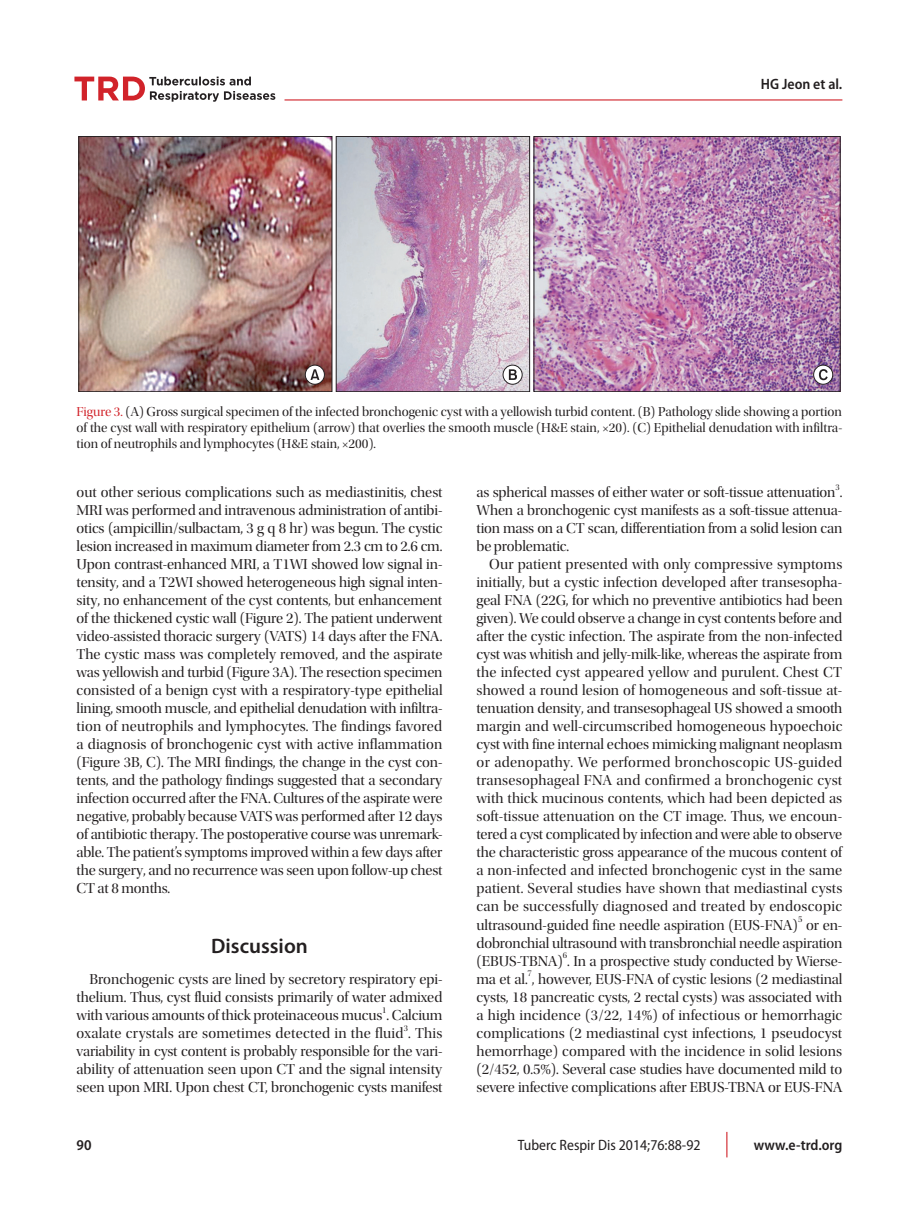
<style>
.page{position:relative;width:919px;height:1217px;background:#fff}
.page>*{position:absolute;margin:0;border:0;box-sizing:border-box;transform-origin:0 0}
.서론{font:600 21px "Myriad Pro";color:#231f20}
.본문{font:15px/18px "Utopia Std Disp";letter-spacing:-.01em;color:#231f20;text-align:justify}
.본문-2{font:15px "Utopia Std Disp";letter-spacing:.015em;color:#231f20}
.본문-저널명{font:semi-condensed 15px "Myriad Pro";color:#231f20}
.본문-온라인{font:600 semi-condensed 15px "Myriad Pro";color:#231f20}
.본문-1저자{font:600 semi-condensed 15px "Myriad Pro";color:#231f20}
.본문-페이지번호{font:600 semi-condensed 15px "Myriad Pro";color:#231f20}
.그림제목{font:13.5px/16.2px "Utopia Std Disp";color:#231f20;text-align:justify}
.본문-3{font:8.7px "Utopia Std Disp";color:#231f20}
.s1{color:#d1232a}
</style>
<div class="page">
<svg style="left:74px;top:77px;width:201px;height:25px"></svg>
<hr style="left:284px;top:99px;width:558px;height:1px;background:#d1232a">
<svg style="left:726px;top:1131px;width:1px;height:26px"></svg>
<img style="left:78px;top:136px;width:762px;height:256px">
<p class="본문-1저자" style="left:760px;top:75px;width:83px">HG Jeon et al.</p>
<p class="그림제목" style="left:77px;top:403px;width:767px"><span class="s1">Figure 3.</span> (A) Gross surgical specimen of the infected bronchogenic cyst with a yellowish turbid content. (B) Pathology slide showing a portion of the cyst wall with respiratory epithelium (arrow) that overlies the smooth muscle (H&amp;E stain, ×20). (C) Epithelial denudation with infiltra&shy;tion of neutrophils and lymphocytes (H&amp;E stain, ×200).</p>
<p class="본문" style="left:77px;top:483px;width:367px">out other serious complications such as mediastinitis, chest MRI was performed and intravenous administration of antibi&shy;otics (ampicillin/sulbactam, 3 g q 8 hr) was begun. The cystic lesion increased in maximum diameter from 2.3 cm to 2.6 cm.<br>Upon contrast-enhanced MRI, a T1WI showed low signal in&shy;tensity, and a T2WI showed heterogeneous high signal inten&shy;sity, no enhancement of the cyst contents, but enhancement of the thickened cystic wall (Figure 2). The patient underwent video-assisted thoracic surgery (VATS) 14 days after the FNA.<br>The cystic mass was completely removed, and the aspirate was yellowish and turbid (Figure 3A). The resection specimen consisted of a benign cyst with a respiratory-type epithelial lining, smooth muscle, and epithelial denudation with infiltra&shy;tion of neutrophils and lymphocytes. The findings favored a diagnosis of bronchogenic cyst with active inflammation (Figure 3B, C). The MRI findings, the change in the cyst con&shy;tents, and the pathology findings suggested that a secondary infection occurred after the FNA. Cultures of the aspirate were negative, probably because VATS was performed after 12 days of antibiotic therapy. The postoperative course was unremark&shy;able. The patient’s symptoms improved within a few days after the surgery, and no recurrence was seen upon follow-up chest CT at 8 months.</p>
<p class="서론" style="left:211px;top:932px;width:98px">Discussion</p>
<p class="본문" style="left:77px;top:969px;width:367px;text-indent:13px">Bronchogenic cysts are lined by secretory respiratory epi&shy;thelium. Thus, cyst fluid consists primarily of water admixed with various amounts of thick proteinaceous mucus . Calcium</p>
<p class="본문-3" style="left:382px;top:1004px;width:6px">1</p>
<p class="본문-2" style="left:77px;top:1024px;width:367px">oxalate crystals are sometimes detected in the fluid . This</p>
<p class="본문-3" style="left:403px;top:1022px;width:6px">3</p>
<p class="본문" style="left:77px;top:1041px;width:367px">variability in cyst content is probably responsible for the vari&shy;ability of attenuation seen upon CT and the signal intensity seen upon MRI. Upon chest CT, bronchogenic cysts manifest</p>
<p class="본문-3" style="left:835px;top:482px;width:6px">3</p>
<p class="본문" style="left:476px;top:501px;width:367px">When a bronchogenic cyst manifests as a soft-tissue attenua&shy;tion mass on a CT scan, differentiation from a solid lesion can be problematic.</p>
<p class="본문" style="left:476px;top:555px;width:367px;text-indent:13px">Our patient presented with only compressive symptoms initially, but a cystic infection developed after transesopha&shy;geal FNA (22G, for which no preventive antibiotics had been given). We could observe a change in cyst contents before and after the cystic infection. The aspirate from the non-infected cyst was whitish and jelly-milk-like, whereas the aspirate from the infected cyst appeared yellow and purulent. Chest CT showed a round lesion of homogeneous and soft-tissue at&shy;tenuation density, and transesophageal US showed a smooth margin and well-circumscribed homogeneous hypoechoic cyst with fine internal echoes mimicking malignant neoplasm or adenopathy. We performed bronchoscopic US-guided transesophageal FNA and confirmed a bronchogenic cyst with thick mucinous contents, which had been depicted as soft-tissue attenuation on the CT image. Thus, we encoun&shy;tered a cyst complicated by infection and were able to observe the characteristic gross appearance of the mucous content of a non-infected and infected bronchogenic cyst in the same patient. Several studies have shown that mediastinal cysts can be successfully diagnosed and treated by endoscopic ultrasound-guided fine needle aspiration (EUS-FNA)</p>
<p class="본문" style="left:476px;top:483px;width:367px">as spherical masses of either water or soft-tissue attenuation .</p>
<p class="본문-3" style="left:798px;top:914px;width:6px">5</p>
<p class="본문" style="left:476px;top:915px;width:367px;text-indent:329px">or en&shy;dobronchial ultrasound with transbronchial needle aspiration (EBUS-TBNA) . In a prospective study conducted by Wierse-</p>
<p class="본문-3" style="left:562px;top:950px;width:6px">6</p>
<p class="본문" style="left:476px;top:969px;width:367px">ma et al. , however, EUS-FNA of cystic lesions (2 mediastinal</p>
<p class="본문-3" style="left:527px;top:968px;width:6px">7</p>
<p class="본문" style="left:476px;top:987px;width:367px">cysts, 18 pancreatic cysts, 2 rectal cysts) was associated with a high incidence (3/22, 14%) of infectious or hemorrhagic complications (2 mediastinal cyst infections, 1 pseudocyst hemorrhage) compared with the incidence in solid lesions (2/452, 0.5%). Several case studies have documented mild to severe infective complications after EBUS-TBNA or EUS-FNA</p>
<p class="본문-페이지번호" style="left:77px;top:1134px;width:16px">90</p>
<p class="본문-저널명" style="left:518px;top:1135px;width:184px">Tuberc Respir Dis 2014;76:88-92</p>
<p class="본문-온라인" style="left:753px;top:1134px;width:90px">www.e-trd.org</p>
</div>
